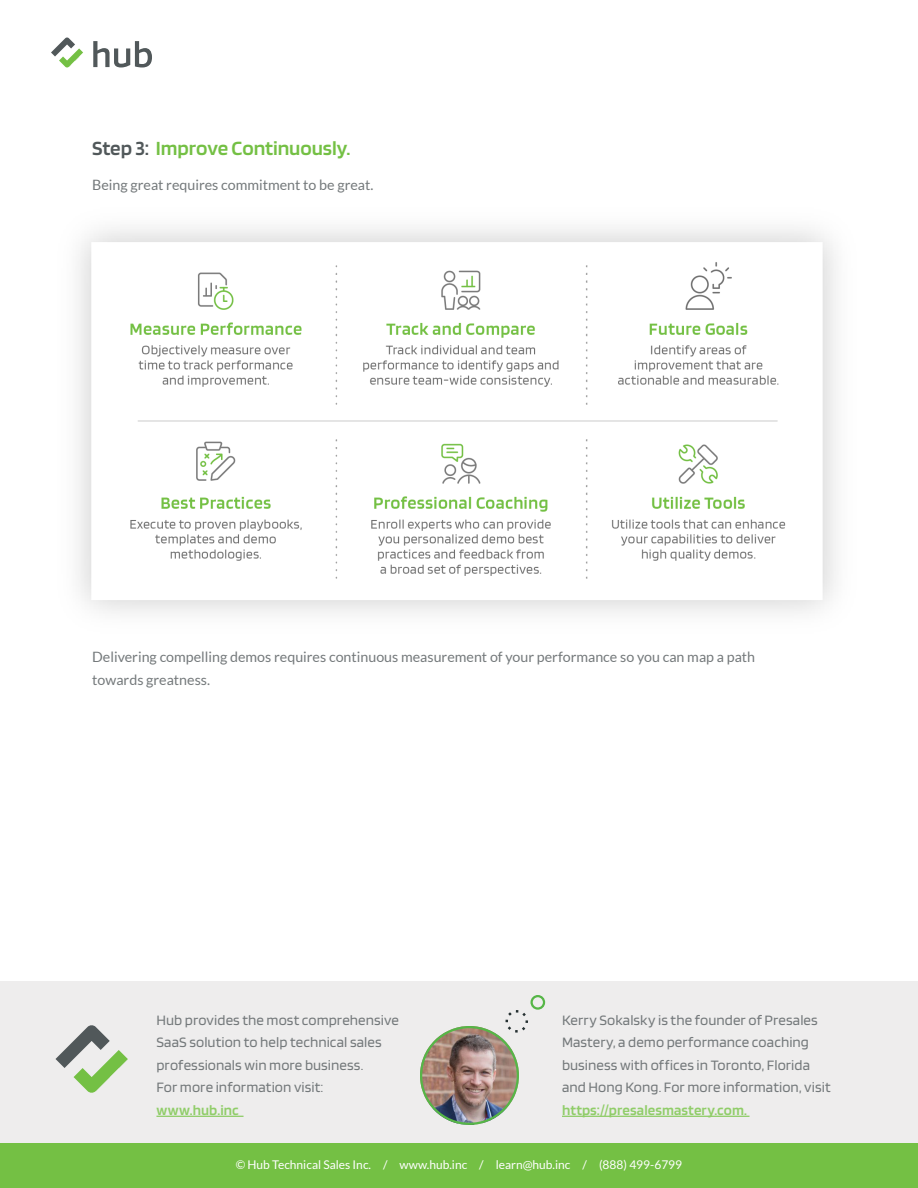
<style>
.page{position:relative;width:918px;height:1188px;background:#fff}
.page>*{position:absolute;margin:0;border:0;box-sizing:border-box;transform-origin:0 0}
.H2_nested{font:600 21px "Blinker";letter-spacing:-.005em;color:#74c044}
.boilerplate{font:15px/22.5px "Blinker";letter-spacing:.005em;color:#74797b}
.H2_nested-2{font:14.25px/22.5px "Lato";color:#74797b}
.t1{font:12px "Lato";color:#fff}
.s1{color:#51585a}
.s2{font-weight:600;color:#90cd69}
</style>
<div class="page">
<div style="left:0;top:1143px;width:918px;height:45px;background:#74c044"></div>
<img style="left:78px;top:229px;width:758px;height:384px">
<div style="left:0;top:981px;width:918px;height:162px;background:#eeeded"></div>
<svg style="left:505px;top:1010px;width:23px;height:23px"></svg>
<div style="left:530px;top:995px;width:15px;height:15px;border:2px solid #56b647;border-radius:50%"></div>
<img style="left:420px;top:1026px;width:99px;height:99px;border-radius:49px">
<div style="left:420px;top:1026px;width:99px;height:99px;border:2px solid #56b647;border-radius:50%"></div>
<hr style="left:156px;top:1116px;width:88px;height:1px;background:#90cd69">
<hr style="left:562px;top:1116px;width:188px;height:1px;background:#90cd69">
<svg style="left:56px;top:1025px;width:72px;height:68px"></svg>
<svg style="left:51px;top:38px;width:32px;height:30px"></svg>
<svg style="left:93px;top:41px;width:59px;height:27px"></svg>
<p class="H2_nested" style="left:92px;top:138px;width:260px"><span class="s1">Step 3:</span> Improve Continuously.</p>
<p class="H2_nested-2" style="left:92px;top:173px;width:283px">Being great requires commitment to be great.</p>
<p class="H2_nested-2" style="left:92px;top:646px;width:664px">Delivering compelling demos requires continuous measurement of your performance so you can map a path towards greatness.</p>
<p class="boilerplate" style="left:156px;top:1009px;width:244px">Hub provides the most comprehensive<br>SaaS solution to help technical sales professionals win more business.<br>For more information visit: <span class="s2">www.hub.inc</span></p>
<p class="boilerplate" style="left:562px;top:1009px;width:270px">Kerry Sokalsky is the founder of Presales Mastery, a demo performance coaching business with offices in Toronto, Florida and Hong Kong. For more information, visit <span class="s2">https://presalesmastery.com.</span></p>
<p class="t1" style="left:236px;top:1158px;width:448px">© Hub Technical Sales Inc. / www.hub.inc / learn@hub.inc / (888) 499-6799</p>
</div>
